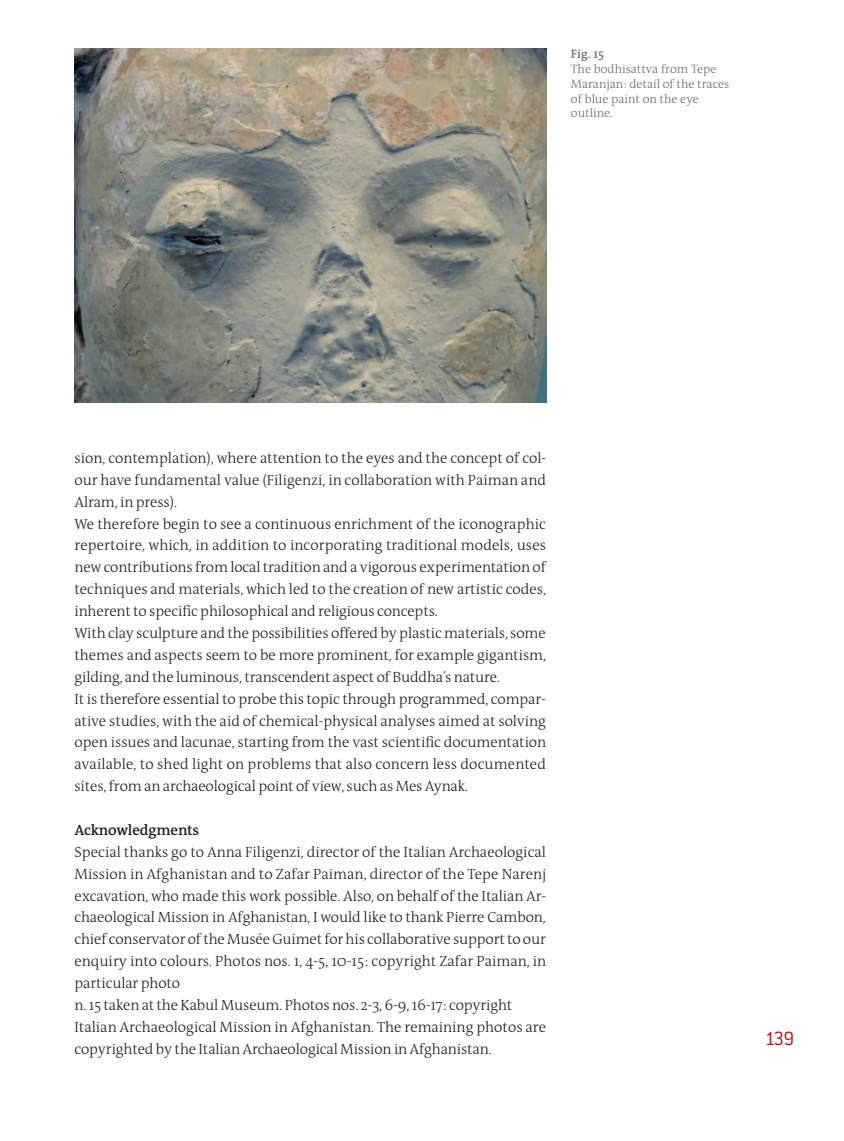
<style>
.page{position:relative;width:844px;height:1141px;background:#fff}
.page>*{position:absolute;margin:0;border:0;box-sizing:border-box;transform-origin:0 0}
.t1{font:300 21px "Conduit ITC";color:#b00d15}
.t2{font:300 14.88px/21.9px "The Antiqua B3";letter-spacing:-.005em;color:#231f20}
.t3{font:600 14.88px "The Antiqua B6";letter-spacing:-.01em;color:#231f20}
.t4{font:300 12.25px/14.7px "The Antiqua B3";color:#6c6d70}
.t5{font:600 12.25px "The Antiqua B6";color:#6c6d70}
</style>
<div class="page">
<img style="left:74px;top:49px;width:472px;height:353px">
<p class="t5" style="left:570px;top:48px;width:34px">Fig. 15</p>
<p class="t4" style="left:570px;top:62px;width:160px">The bodhisattva from Tepe<br>Maranjan: detail of the traces of blue paint on the eye outline.</p>
<p class="t2" style="left:74px;top:448px;width:473px">sion, contemplation), where attention to the eyes and the concept of col&shy;our have fundamental value (Filigenzi, in collaboration with Paiman and Alram, in press).<br>We therefore begin to see a continuous enrichment of the iconographic repertoire, which, in addition to incorporating traditional models, uses new contributions from local tradition and a vigorous experimentation of techniques and materials, which led to the creation of new artistic codes, inherent to specific philosophical and religious concepts.<br>With clay sculpture and the possibilities offered by plastic materials, some themes and aspects seem to be more prominent, for example gigantism, gilding, and the luminous, transcendent aspect of Buddha’s nature.<br>It is therefore essential to probe this topic through programmed, compar&shy;ative studies, with the aid of chemical-physical analyses aimed at solving open issues and lacunae, starting from the vast scientific documentation available, to shed light on problems that also concern less documented sites, from an archaeological point of view, such as Mes Aynak.</p>
<p class="t3" style="left:74px;top:822px;width:126px">Acknowledgments</p>
<p class="t2" style="left:74px;top:841px;width:473px">Special thanks go to Anna Filigenzi, director of the Italian Archaeological Mission in Afghanistan and to Zafar Paiman, director of the Tepe Narenj excavation, who made this work possible. Also, on behalf of the Italian Ar&shy;chaeological Mission in Afghanistan, I would like to thank Pierre Cambon, chief conservator of the Musée Guimet for his collaborative support to our enquiry into colours. Photos nos. 1, 4-5, 10-15: copyright Zafar Paiman, in particular photo<br>n. 15 taken at the Kabul Museum. Photos nos. 2-3, 6-9, 16-17: copyright Italian Archaeological Mission in Afghanistan. The remaining photos are copyrighted by the Italian Archaeological Mission in Afghanistan.</p>
<h1 class="t1" style="left:764px;top:1027px;width:31px">139</h1>
</div>
